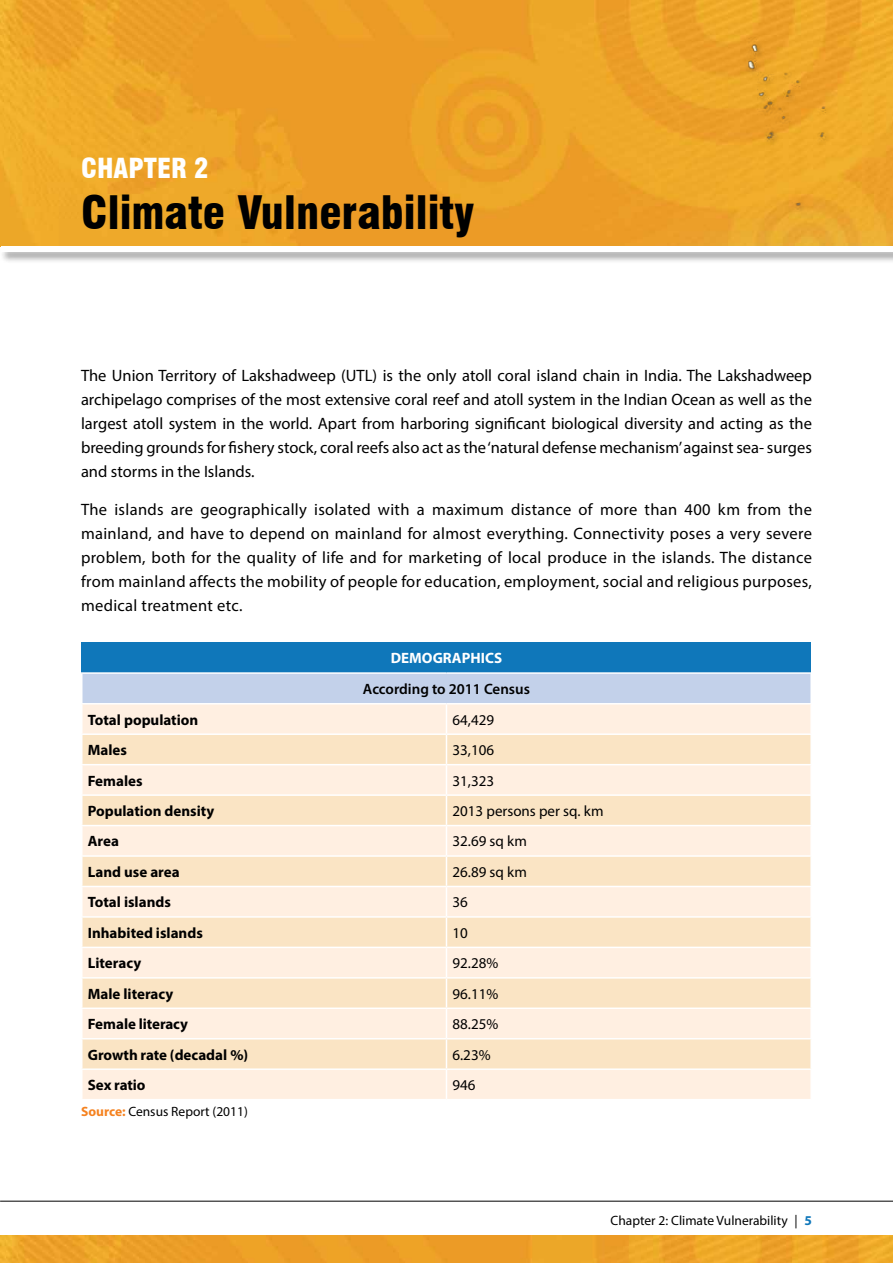
<style>
.page{position:relative;width:893px;height:1263px;background:#fff}
.page>*{position:absolute;margin:0;border:0;box-sizing:border-box;transform-origin:0 0}
.t1{font:900 condensed 45px "Swiss 721 BT";color:#000}
.t2{font:900 condensed 27px "Swiss 721 BT";color:#fff}
.t3{font:16.5px/24px "Myriad Pro";letter-spacing:.005em;color:#000;text-align:justify}
.t4{font:700 15px "Myriad Pro";color:#000}
.t5{font:15px "Myriad Pro";color:#000}
.t6{font:600 15px "Myriad Pro";color:#000}
.t7{font:700 15px "Myriad Pro";color:#fff}
.t8{font:13.5px "Myriad Pro";color:#000}
.s1{font-weight:700;color:#f58220}
.s2{font-weight:700;color:#0f77ba}
</style>
<div class="page">
<img style="left:0;top:1236px;width:893px;height:27px">
<hr style="left:0;top:1201px;width:893px;height:1px;background:#000">
<img style="left:1px;top:0;width:892px;height:246px">
<div style="left:0;top:246px;width:893px;height:18px;background:#000;opacity:.4"></div>
<div style="left:1px;top:246px;width:892px;height:6px;background:#fff"></div>
<img style="left:688px;top:38px;width:189px;height:173px">
<div style="left:82px;top:642px;width:729px;height:31px;background:#0f77ba"></div>
<div style="left:82px;top:673px;width:729px;height:31px;background:#c3d1ea"></div>
<div style="left:82px;top:704px;width:728px;height:395px;background:#ffefe1"></div>
<svg style="left:82px;top:735px;width:728px;height:333px;background:#fce9d1"></svg>
<hr style="left:81px;top:672px;width:365px;height:2px;background:#fff">
<hr style="left:446px;top:672px;width:366px;height:2px;background:#fff">
<hr style="left:81px;top:733px;width:365px;height:2px;background:#fff">
<hr style="left:446px;top:733px;width:366px;height:2px;background:#fff">
<hr style="left:81px;top:764px;width:365px;height:1px;background:#fff">
<hr style="left:446px;top:764px;width:366px;height:1px;background:#fff">
<hr style="left:81px;top:794px;width:365px;height:2px;background:#fff">
<hr style="left:446px;top:794px;width:366px;height:2px;background:#fff">
<hr style="left:81px;top:825px;width:365px;height:1px;background:#fff">
<hr style="left:446px;top:825px;width:366px;height:1px;background:#fff">
<hr style="left:81px;top:855px;width:365px;height:2px;background:#fff">
<hr style="left:446px;top:855px;width:366px;height:2px;background:#fff">
<hr style="left:81px;top:886px;width:365px;height:1px;background:#fff">
<hr style="left:446px;top:886px;width:366px;height:1px;background:#fff">
<hr style="left:81px;top:916px;width:365px;height:2px;background:#fff">
<hr style="left:446px;top:916px;width:366px;height:2px;background:#fff">
<hr style="left:81px;top:947px;width:365px;height:1px;background:#fff">
<hr style="left:446px;top:947px;width:366px;height:1px;background:#fff">
<hr style="left:81px;top:977px;width:365px;height:1px;background:#fff">
<hr style="left:446px;top:977px;width:366px;height:1px;background:#fff">
<hr style="left:81px;top:1007px;width:365px;height:2px;background:#fff">
<hr style="left:446px;top:1007px;width:366px;height:2px;background:#fff">
<hr style="left:81px;top:1038px;width:365px;height:1px;background:#fff">
<hr style="left:446px;top:1038px;width:366px;height:1px;background:#fff">
<hr style="left:81px;top:1068px;width:365px;height:2px;background:#fff">
<hr style="left:446px;top:1068px;width:366px;height:2px;background:#fff">
<svg style="left:446px;top:704px;width:1px;height:395px"></svg>
<hr style="left:810px;top:674px;width:2px;height:29px;background:#fff">
<hr style="left:81px;top:703px;width:365px;height:1px;background:#fff">
<hr style="left:446px;top:703px;width:366px;height:1px;background:#fff">
<h2 class="t2" style="left:81px;top:152px;width:129px">Chapter 2</h2>
<h1 class="t1" style="left:81px;top:185px;width:395px">Climate Vulnerability</h1>
<p class="t3" style="left:81px;top:364px;width:732px">The Union Territory of Lakshadweep (UTL) is the only atoll coral island chain in India. The Lakshadweep archipelago comprises of the most extensive coral reef and atoll system in the Indian Ocean as well as the largest atoll system in the world. Apart from harboring significant biological diversity and acting as the breeding grounds for fishery stock, coral reefs also act as the ‘natural defense mechanism’ against sea- surges and storms in the Islands.</p>
<p class="t3" style="left:81px;top:497px;width:732px">The islands are geographically isolated with a maximum distance of more than 400 km from the mainland, and have to depend on mainland for almost everything. Connectivity poses a very severe problem, both for the quality of life and for marketing of local produce in the islands. The distance from mainland affects the mobility of people for education, employment, social and religious purposes, medical treatment etc.</p>
<p class="t7" style="left:391px;top:648px;width:113px">DEMOGRAPHICS</p>
<p class="t6" style="left:363px;top:679px;width:168px">According to 2011 Census</p>
<p class="t4" style="left:88px;top:710px;width:112px">Total population</p>
<p class="t5" style="left:452px;top:710px;width:43px">64,429</p>
<p class="t4" style="left:88px;top:740px;width:41px">Males</p>
<p class="t5" style="left:452px;top:741px;width:43px">33,106</p>
<p class="t4" style="left:88px;top:771px;width:56px">Females</p>
<p class="t5" style="left:452px;top:771px;width:43px">31,323</p>
<p class="t4" style="left:88px;top:801px;width:128px">Population density</p>
<p class="t5" style="left:452px;top:802px;width:153px">2013 persons per sq. km</p>
<p class="t4" style="left:88px;top:831px;width:33px">Area</p>
<p class="t5" style="left:452px;top:832px;width:76px">32.69 sq km</p>
<p class="t4" style="left:88px;top:862px;width:93px">Land use area</p>
<p class="t5" style="left:452px;top:862px;width:76px">26.89 sq km</p>
<p class="t4" style="left:88px;top:892px;width:85px">Total islands</p>
<p class="t5" style="left:452px;top:893px;width:17px">36</p>
<p class="t4" style="left:88px;top:923px;width:117px">Inhabited islands</p>
<p class="t5" style="left:452px;top:923px;width:17px">10</p>
<p class="t4" style="left:88px;top:953px;width:55px">Literacy</p>
<p class="t5" style="left:452px;top:954px;width:47px">92.28%</p>
<p class="t4" style="left:88px;top:984px;width:87px">Male literacy</p>
<p class="t5" style="left:452px;top:984px;width:47px">96.11%</p>
<p class="t4" style="left:88px;top:1014px;width:102px">Female literacy</p>
<p class="t5" style="left:452px;top:1015px;width:47px">88.25%</p>
<p class="t4" style="left:88px;top:1045px;width:162px">Growth rate (decadal %)</p>
<p class="t5" style="left:452px;top:1045px;width:40px">6.23%</p>
<p class="t4" style="left:88px;top:1075px;width:59px">Sex ratio</p>
<p class="t5" style="left:452px;top:1076px;width:25px">946</p>
<p class="t8" style="left:81px;top:1103px;width:168px"><span class="s1">Source:</span> Census Report (2011)</p>
<p class="t8" style="left:611px;top:1212px;width:203px">Chapter 2: Climate Vulnerability | <span class="s2">5</span></p>
</div>
